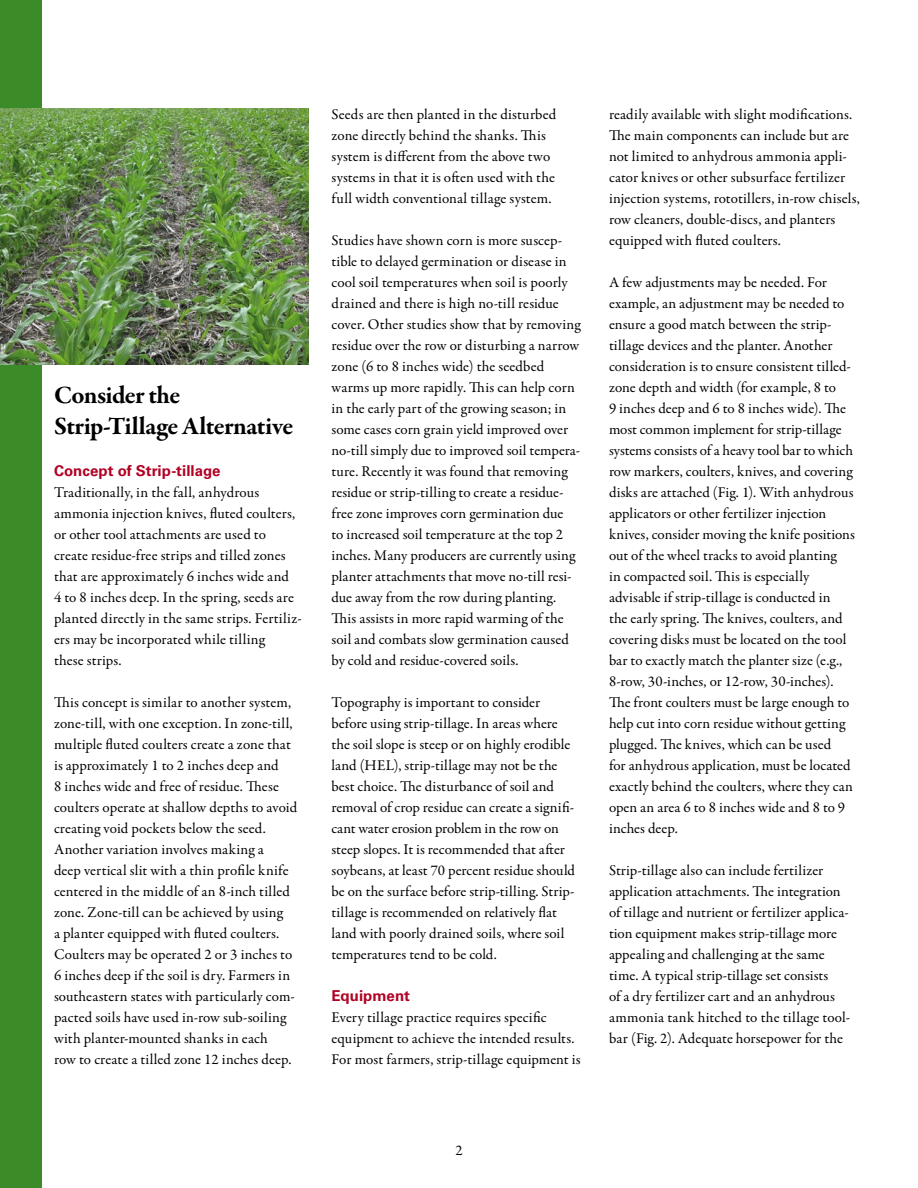
<style>
.page{position:relative;width:918px;height:1188px;background:#fff}
.page>*{position:absolute;margin:0;border:0;box-sizing:border-box;transform-origin:0 0}
.t1{font:700 25.5px/31.5px "Garamond Premr Pro";letter-spacing:-.025em;color:#000}
.t2{font:15px/21px "Garamond Premr Pro";letter-spacing:.005em;color:#000}
.t3{font:700 15px "Univers LT Std";letter-spacing:.005em;color:#b10024}
</style>
<div class="page">
<div style="left:0;top:0;width:41px;height:1188px;background:#3b8b28"></div>
<img style="left:0;top:108px;width:309px;height:256px">
<h1 class="t1" style="left:54px;top:380px;width:241px">Consider the<br>Strip-Tillage Alternative</h1>
<p class="t3" style="left:54px;top:462px;width:168px">Concept of Strip-tillage</p>
<p class="t2" style="left:54px;top:483px;width:249px">Traditionally, in the fall, anhydrous ammonia injection knives, fluted coulters, or other tool attachments are used to create residue-free strips and tilled zones that are approximately 6 inches wide and<br>4 to 8 inches deep. In the spring, seeds are planted directly in the same strips. Fertiliz&shy;ers may be incorporated while tilling<br>these strips.</p>
<p class="t2" style="left:54px;top:693px;width:245px">This concept is similar to another system, zone-till, with one exception. In zone-till, multiple fluted coulters create a zone that is approximately 1 to 2 inches deep and<br>8 inches wide and free of residue. These coulters operate at shallow depths to avoid creating void pockets below the seed.<br>Another variation involves making a<br>deep vertical slit with a thin profile knife centered in the middle of an 8-inch tilled zone. Zone-till can be achieved by using<br>a planter equipped with fluted coulters.<br>Coulters may be operated 2 or 3 inches to 6 inches deep if the soil is dry. Farmers in southeastern states with particularly com&shy;pacted soils have used in-row sub-soiling with planter-mounted shanks in each<br>row to create a tilled zone 12 inches deep.</p>
<p class="t2" style="left:331px;top:104px;width:226px">Seeds are then planted in the disturbed zone directly behind the shanks. This system is different from the above two systems in that it is often used with the full width conventional tillage system.</p>
<p class="t2" style="left:331px;top:230px;width:251px">Studies have shown corn is more suscep&shy;tible to delayed germination or disease in cool soil temperatures when soil is poorly drained and there is high no-till residue cover. Other studies show that by removing residue over the row or disturbing a narrow zone (6 to 8 inches wide) the seedbed warms up more rapidly. This can help corn in the early part of the growing season; in some cases corn grain yield improved over no-till simply due to improved soil tempera&shy;ture. Recently it was found that removing residue or strip-tilling to create a residue&shy;free zone improves corn germination due<br>to increased soil temperature at the top 2 inches. Many producers are currently using planter attachments that move no-till resi&shy;due away from the row during planting.<br>This assists in more rapid warming of the soil and combats slow germination caused by cold and residue-covered soils.</p>
<p class="t2" style="left:331px;top:692px;width:245px">Topography is important to consider before using strip-tillage. In areas where the soil slope is steep or on highly erodible land (HEL), strip-tillage may not be the best choice. The disturbance of soil and removal of crop residue can create a signifi&shy;cant water erosion problem in the row on steep slopes. It is recommended that after soybeans, at least 70 percent residue should be on the surface before strip-tilling. Strip&shy;tillage is recommended on relatively flat land with poorly drained soils, where soil temperatures tend to be cold.</p>
<p class="t3" style="left:331px;top:987px;width:80px">Equipment</p>
<p class="t2" style="left:331px;top:1007px;width:251px">Every tillage practice requires specific equipment to achieve the intended results.<br>For most farmers, strip-tillage equipment is</p>
<p class="t2" style="left:609px;top:104px;width:252px">readily available with slight modifications.<br>The main components can include but are not limited to anhydrous ammonia appli&shy;cator knives or other subsurface fertilizer injection systems, rototillers, in-row chisels, row cleaners, double-discs, and planters equipped with fluted coulters.</p>
<p class="t2" style="left:609px;top:272px;width:247px">A few adjustments may be needed. For example, an adjustment may be needed to ensure a good match between the strip&shy;tillage devices and the planter. Another consideration is to ensure consistent tilled&shy;zone depth and width (for example, 8 to<br>9 inches deep and 6 to 8 inches wide). The most common implement for strip-tillage systems consists of a heavy tool bar to which row markers, coulters, knives, and covering disks are attached (Fig. 1). With anhydrous applicators or other fertilizer injection knives, consider moving the knife positions out of the wheel tracks to avoid planting<br>in compacted soil. This is especially advisable if strip-tillage is conducted in<br>the early spring. The knives, coulters, and covering disks must be located on the tool bar to exactly match the planter size (e.g., 8-row, 30-inches, or 12-row, 30-inches).<br>The front coulters must be large enough to help cut into corn residue without getting plugged. The knives, which can be used<br>for anhydrous application, must be located exactly behind the coulters, where they can open an area 6 to 8 inches wide and 8 to 9 inches deep.</p>
<p class="t2" style="left:609px;top:860px;width:243px">Strip-tillage also can include fertilizer application attachments. The integration of tillage and nutrient or fertilizer applica&shy;tion equipment makes strip-tillage more appealing and challenging at the same time. A typical strip-tillage set consists<br>of a dry fertilizer cart and an anhydrous ammonia tank hitched to the tillage tool&shy;bar (Fig. 2). Adequate horsepower for the</p>
<p class="t2" style="left:455px;top:1141px;width:9px">2</p>
</div>
